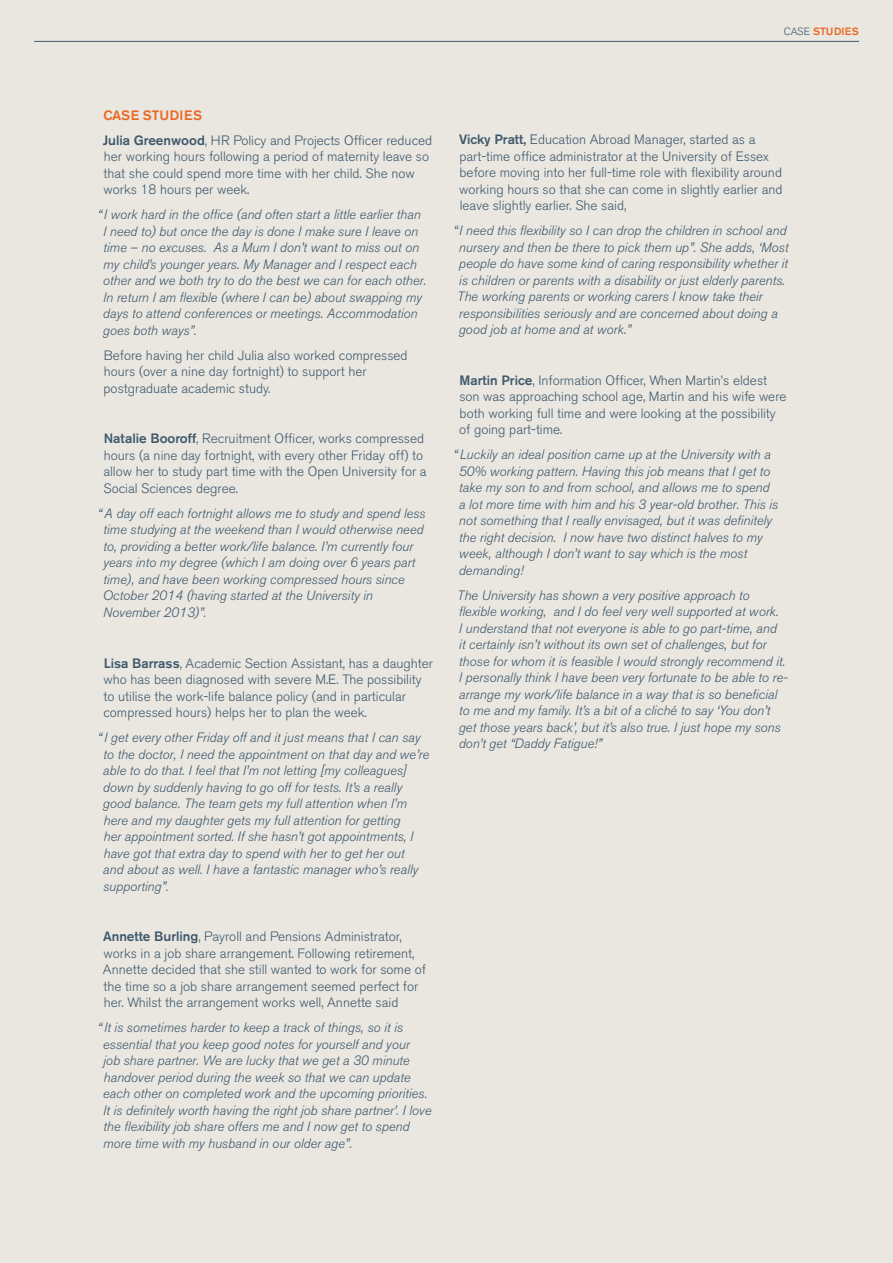
<style>
.page{position:relative;width:893px;height:1263px;background:#eae7e1}
.page>*{position:absolute;margin:0;border:0;box-sizing:border-box;transform-origin:0 0}
.t1{font:italic 300 13.5px/16.5px "Akzidenz Grotesk BE";color:#3f596b}
.t2{font:300 13.5px/16.5px "Akzidenz Grotesk BE";color:#3f596b}
.t3{font:500 10.5px "Akzidenz Grotesk BE";letter-spacing:.02em;color:#ec6620}
.s1{font-weight:300;color:#3f596b}
.s2{font-weight:500;color:#ec6620}
.s3{font-weight:500}
</style>
<div class="page">
<hr style="left:34px;top:41px;width:825px;height:1px;background:#3f596b">
<p class="t3" style="left:784px;top:25px;width:77px"><span class="s1">CASE</span> STUDIES</p>
<p class="t2" style="left:103px;top:103px;width:331px;line-height:25px"><span class="s2">CASE STUDIES<br></span><span class="s3">Julia Greenwood</span>, HR Policy and Projects Officer reduced</p>
<p class="t2" style="left:104px;top:149px;width:327px">her working hours following a period of maternity leave so that she could spend more time with her child. She now works 18 hours per week.</p>
<p class="t1" style="left:103px;top:207px;width:325px;text-indent:-6px">“ I work hard in the office (and often start a little earlier than I need to) but once the day is done I make sure I leave on time – no excuses. As a Mum I don’t want to miss out on my child’s younger years. My Manager and I respect each other and we both try to do the best we can for each other.<br>In return I am flexible (where I can be) about swapping my days to attend conferences or meetings. Accommodation goes both ways”.</p>
<p class="t2" style="left:104px;top:347px;width:305px">Before having her child Julia also worked compressed hours (over a nine day fortnight) to support her postgraduate academic study.</p>
<p class="t2" style="left:103px;top:431px;width:325px"><span class="s3">Natalie Booroff</span>, Recruitment Officer, works compressed hours (a nine day fortnight, with every other Friday off) to allow her to study part time with the Open University for a Social Sciences degree.</p>
<p class="t1" style="left:103px;top:505px;width:324px;text-indent:-5px">“ A day off each fortnight allows me to study and spend less time studying at the weekend than I would otherwise need to, providing a better work/life balance. I’m currently four years into my degree (which I am doing over 6 years part time), and have been working compressed hours since October 2014 (having started at the University in November 2013)”.</p>
<p class="t2" style="left:103px;top:655px;width:331px"><span class="s3">Lisa Barrass</span>, Academic Section Assistant, has a daughter who has been diagnosed with severe M.E. The possibility to utilise the work-life balance policy (and in particular compressed hours) helps her to plan the week.</p>
<p class="t1" style="left:103px;top:729px;width:328px;text-indent:-5px">“ I get every other Friday off and it just means that I can say to the doctor, I need the appointment on that day and we’re able to do that. I feel that I’m not letting [my colleagues] down by suddenly having to go off for tests. It’s a really good balance. The team gets my full attention when I’m here and my daughter gets my full attention for getting<br>her appointment sorted. If she hasn’t got appointments, I have got that extra day to spend with her to get her out<br>and about as well. I have a fantastic manager who’s really supporting”.</p>
<p class="t2" style="left:103px;top:928px;width:324px"><span class="s3">Annette Burling</span>, Payroll and Pensions Administrator, works in a job share arrangement. Following retirement, Annette decided that she still wanted to work for some of the time so a job share arrangement seemed perfect for her. Whilst the arrangement works well, Annette said</p>
<p class="t1" style="left:103px;top:1019px;width:330px;text-indent:-6px">“ It is sometimes harder to keep a track of things, so it is essential that you keep good notes for yourself and your<br>job share partner. We are lucky that we get a 30 minute handover period during the week so that we can update each other on completed work and the upcoming priorities.<br>It is definitely worth having the right job share partner’. I love the flexibility job share offers me and I now get to spend more time with my husband in our older age”.</p>
<p class="t2" style="left:459px;top:131px;width:325px"><span class="s3">Vicky Pratt,</span> Education Abroad Manager, started as a part-time office administrator at the University of Essex before moving into her full-time role with flexibility around working hours so that she can come in slightly earlier and leave slightly earlier. She said,</p>
<p class="t1" style="left:457px;top:222px;width:333px;text-indent:-4px">“I need this flexibility so I can drop the children in school and nursery and then be there to pick them up”. She adds, ‘Most people do have some kind of caring responsibility whether it is children or parents with a disability or just elderly parents.<br>The working parents or working carers I know take their responsibilities seriously and are concerned about doing a good job at home and at work.”</p>
<p class="t2" style="left:459px;top:372px;width:329px"><span class="s3">Martin Price</span>, Information Officer, When Martin’s eldest son was approaching school age, Martin and his wife were both working full time and were looking at the possibility of going part-time.</p>
<p class="t1" style="left:459px;top:446px;width:321px;text-indent:-6px">“ Luckily an ideal position came up at the University with a 50% working pattern. Having this job means that I get to take my son to and from school, and allows me to spend a lot more time with him and his 3 year-old brother. This is not something that I really envisaged, but it was definitely the right decision. I now have two distinct halves to my week, although I don’t want to say which is the most demanding!</p>
<p class="t1" style="left:457px;top:587px;width:332px">The University has shown a very positive approach to flexible working, and I do feel very well supported at work.<br>I understand that not everyone is able to go part-time, and<br>it certainly isn’t without its own set of challenges, but for those for whom it is feasible I would strongly recommend it.<br>I personally think I have been very fortunate to be able to re&shy;arrange my work/life balance in a way that is so beneficial to me and my family. It’s a bit of a cliché to say ‘You don’t get those years back’, but it’s also true. I just hope my sons don’t get “Daddy Fatigue!”</p>
</div>
